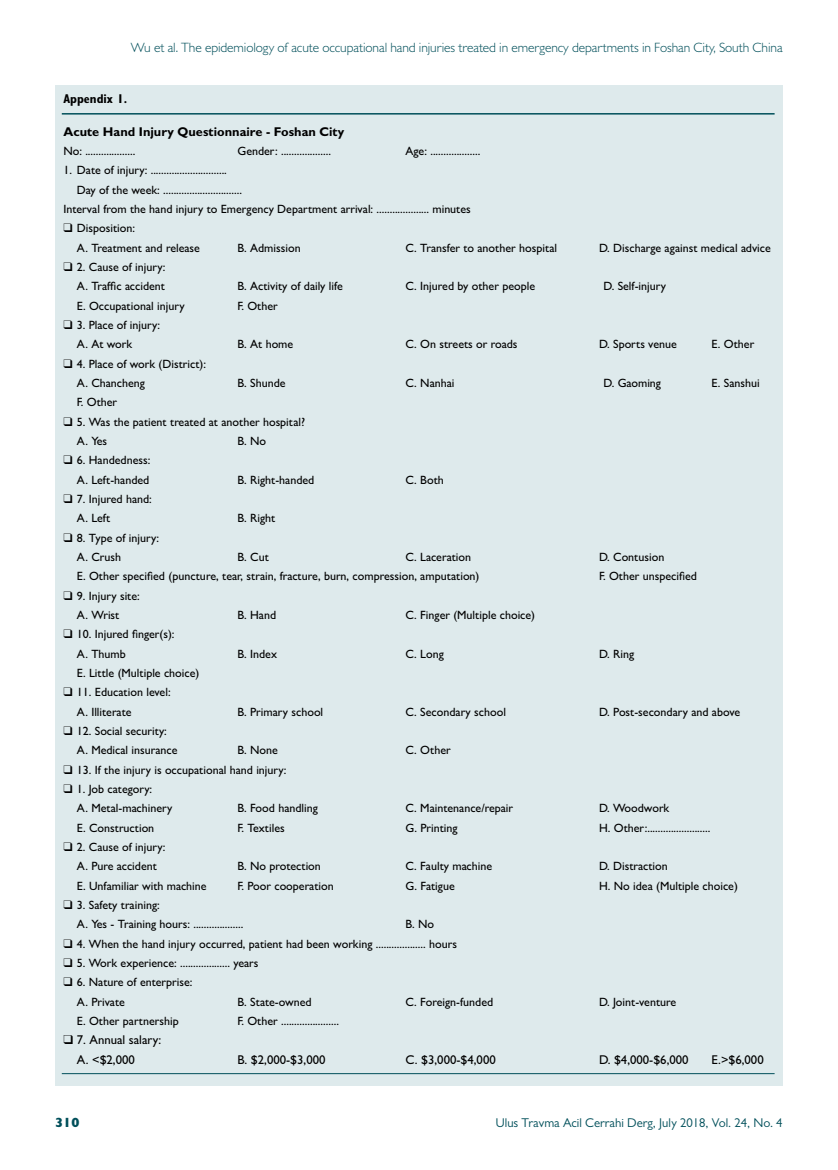
<style>
.page{position:relative;width:838px;height:1170px;background:#fff}
.page>*{position:absolute;margin:0;border:0;box-sizing:border-box;transform-origin:0 0}
.t1{font:300 13.5px "Gill Sans MT Pro";letter-spacing:-.005em;color:#004f5a}
.t2{font:800 13.5px "Gill Sans MT Pro";color:#004f5a}
.t3{font:500 12.75px/19.4px "Gill Sans MT Pro";color:#000}
.t4{font:12.75px "Gill Sans MT Pro";color:#004f5a}
.t5{font:700 12.75px "Gill Sans MT Pro";color:#000}
.t6{font:700 condensed 12.75px "Gill Sans MT Pro";color:#000}
.t7{font:500 12px/19.4px "Gill Sans MT Pro";color:#000}
</style>
<div class="page">
<div style="left:55px;top:85px;width:727px;height:1000px;background:#deeaec"></div>
<hr style="left:62px;top:113px;width:712px;height:1px;background:#004f5a">
<hr style="left:62px;top:1073px;width:712px;height:1px;background:#004f5a">
<p class="t1" style="left:131px;top:39px;width:653px">Wu et al. The epidemiology of acute occupational hand injuries treated in emergency departments in Foshan City, South China</p>
<p class="t6" style="left:63px;top:91px;width:66px">Appendix 1.</p>
<p class="t5" style="left:63px;top:123px;width:282px">Acute Hand Injury Questionnaire - Foshan City</p>
<p class="t7" style="left:63px;top:141px;width:73px">No: ...................</p>
<p class="t7" style="left:237px;top:141px;width:95px">Gender: ...................</p>
<p class="t7" style="left:405px;top:141px;width:76px">Age: ...................</p>
<p class="t7" style="left:63px;top:160px;width:165px">1. Date of injury: .............................</p>
<p class="t7" style="left:77px;top:180px;width:167px">Day of the week: ..............................</p>
<p class="t7" style="left:63px;top:199px;width:409px">Interval from the hand injury to Emergency Department arrival: .................... minutes</p>
<p class="t7" style="left:77px;top:218px;width:125px;text-indent:-14px">❑ Disposition:<br>A. Treatment and release</p>
<p class="t7" style="left:237px;top:238px;width:65px">B. Admission</p>
<p class="t7" style="left:405px;top:238px;width:153px">C. Transfer to another hospital</p>
<p class="t7" style="left:599px;top:238px;width:173px">D. Discharge against medical advice</p>
<p class="t7" style="left:63px;top:257px;width:103px;text-align:right">❑ 2. Cause of injury:<br>A. Traffic accident</p>
<p class="t7" style="left:237px;top:276px;width:107px">B. Activity of daily life</p>
<p class="t7" style="left:405px;top:276px;width:131px">C. Injured by other people</p>
<p class="t7" style="left:603px;top:276px;width:64px">D. Self-injury</p>
<p class="t7" style="left:77px;top:296px;width:109px">E. Occupational injury</p>
<p class="t7" style="left:237px;top:296px;width:42px">F. Other</p>
<p class="t7" style="left:77px;top:315px;width:85px;text-indent:-14px">❑ 3. Place of injury:<br>A. At work</p>
<p class="t7" style="left:237px;top:334px;width:57px">B. At home</p>
<p class="t7" style="left:405px;top:334px;width:113px">C. On streets or roads</p>
<p class="t7" style="left:599px;top:334px;width:79px">D. Sports venue</p>
<p class="t7" style="left:711px;top:334px;width:44px">E. Other</p>
<p class="t7" style="left:77px;top:354px;width:131px;text-indent:-14px">❑ 4. Place of work (District):<br>A. Chancheng</p>
<p class="t7" style="left:237px;top:373px;width:50px">B. Shunde</p>
<p class="t7" style="left:405px;top:373px;width:51px">C. Nanhai</p>
<p class="t7" style="left:603px;top:373px;width:59px">D. Gaoming</p>
<p class="t7" style="left:711px;top:373px;width:50px">E. Sanshui</p>
<p class="t7" style="left:77px;top:392px;width:42px">F. Other</p>
<p class="t7" style="left:77px;top:412px;width:230px;text-indent:-14px">❑ 5. Was the patient treated at another hospital?<br>A. Yes</p>
<p class="t7" style="left:237px;top:431px;width:30px">B. No</p>
<p class="t7" style="left:63px;top:450px;width:88px;text-align:right">❑ 6. Handedness:<br>A. Left-handed</p>
<p class="t7" style="left:77px;top:489px;width:76px;text-indent:-14px">❑ 7. Injured hand:<br>A. Left</p>
<p class="t7" style="left:237px;top:470px;width:78px">B. Right-handed</p>
<p class="t7" style="left:405px;top:470px;width:40px">C. Both</p>
<p class="t7" style="left:237px;top:508px;width:39px">B. Right</p>
<p class="t7" style="left:77px;top:528px;width:84px;text-indent:-14px">❑ 8. Type of injury:<br>A. Crush</p>
<p class="t7" style="left:237px;top:547px;width:33px">B. Cut</p>
<p class="t7" style="left:405px;top:547px;width:67px">C. Laceration</p>
<p class="t7" style="left:599px;top:547px;width:67px">D. Contusion</p>
<p class="t7" style="left:77px;top:566px;width:404px">E. Other specified (puncture, tear, strain, fracture, burn, compression, amputation)</p>
<p class="t7" style="left:599px;top:566px;width:99px">F. Other unspecified</p>
<p class="t7" style="left:63px;top:586px;width:78px;text-align:center">❑ 9. Injury site:<br>A. Wrist</p>
<p class="t7" style="left:237px;top:605px;width:40px">B. Hand</p>
<p class="t7" style="left:405px;top:605px;width:131px">C. Finger (Multiple choice)</p>
<p class="t7" style="left:77px;top:624px;width:99px;text-indent:-14px">❑ 10. Injured finger(s):<br>A. Thumb</p>
<p class="t7" style="left:77px;top:663px;width:124px">E. Little (Multiple choice)</p>
<p class="t7" style="left:77px;top:682px;width:95px;text-indent:-14px">❑ 11. Education level:<br>A. Illiterate</p>
<p class="t7" style="left:237px;top:643px;width:41px">B. Index</p>
<p class="t7" style="left:405px;top:643px;width:40px">C. Long</p>
<p class="t7" style="left:599px;top:643px;width:37px">D. Ring</p>
<p class="t7" style="left:237px;top:701px;width:87px">B. Primary school</p>
<p class="t7" style="left:405px;top:701px;width:102px">C. Secondary school</p>
<p class="t7" style="left:599px;top:701px;width:143px">D. Post-secondary and above</p>
<p class="t7" style="left:77px;top:721px;width:102px;text-indent:-14px">❑ 12. Social security:<br>A. Medical insurance</p>
<p class="t7" style="left:237px;top:740px;width:42px">B. None</p>
<p class="t7" style="left:405px;top:740px;width:47px">C. Other</p>
<p class="t7" style="left:63px;top:759px;width:225px">❑ 13. If the injury is occupational hand injury:</p>
<p class="t7" style="left:77px;top:779px;width:97px;text-indent:-14px">❑ 1. Job category:<br>A. Metal-machinery</p>
<p class="t7" style="left:237px;top:798px;width:82px">B. Food handling</p>
<p class="t7" style="left:405px;top:798px;width:109px">C. Maintenance/repair</p>
<p class="t7" style="left:599px;top:798px;width:72px">D. Woodwork</p>
<p class="t7" style="left:77px;top:817px;width:79px">E. Construction</p>
<p class="t7" style="left:237px;top:817px;width:49px">F. Textiles</p>
<p class="t7" style="left:405px;top:817px;width:54px">G. Printing</p>
<p class="t7" style="left:599px;top:817px;width:113px">H. Other:........................</p>
<p class="t7" style="left:63px;top:837px;width:103px;text-align:center">❑ 2. Cause of injury:<br>A. Pure accident</p>
<p class="t7" style="left:237px;top:856px;width:85px">B. No protection</p>
<p class="t7" style="left:405px;top:856px;width:88px">C. Faulty machine</p>
<p class="t7" style="left:599px;top:856px;width:70px">D. Distraction</p>
<p class="t7" style="left:77px;top:875px;width:131px">E. Unfamiliar with machine</p>
<p class="t7" style="left:237px;top:875px;width:98px">F. Poor cooperation</p>
<p class="t7" style="left:405px;top:875px;width:51px">G. Fatigue</p>
<p class="t7" style="left:599px;top:875px;width:140px">H. No idea (Multiple choice)</p>
<p class="t7" style="left:77px;top:895px;width:168px;text-indent:-14px">❑ 3. Safety training:<br>A. Yes - Training hours: ...................</p>
<p class="t7" style="left:405px;top:914px;width:30px">B. No</p>
<p class="t7" style="left:63px;top:933px;width:395px">❑ 4. When the hand injury occurred, patient had been working ................... hours</p>
<p class="t7" style="left:63px;top:953px;width:197px">❑ 5. Work experience: ................... years</p>
<p class="t7" style="left:77px;top:972px;width:117px;text-indent:-14px">❑ 6. Nature of enterprise:<br>A. Private</p>
<p class="t7" style="left:237px;top:991px;width:76px">B. State-owned</p>
<p class="t7" style="left:405px;top:991px;width:89px">C. Foreign-funded</p>
<p class="t7" style="left:599px;top:991px;width:79px">D. Joint-venture</p>
<p class="t7" style="left:77px;top:1011px;width:103px">E. Other partnership</p>
<p class="t7" style="left:237px;top:1011px;width:103px">F. Other ......................</p>
<p class="t3" style="left:77px;top:1030px;width:86px;text-indent:-14px">❑ 7. Annual salary:<br>A. &lt;$2,000</p>
<p class="t3" style="left:237px;top:1049px;width:90px">B. $2,000-$3,000</p>
<p class="t3" style="left:405px;top:1049px;width:92px">C. $3,000-$4,000</p>
<p class="t3" style="left:599px;top:1049px;width:91px">D. $4,000-$6,000</p>
<p class="t3" style="left:711px;top:1049px;width:54px">E.&gt;$6,000</p>
<p class="t2" style="left:55px;top:1114px;width:26px">310</p>
<p class="t4" style="left:496px;top:1115px;width:288px">Ulus Travma Acil Cerrahi Derg, July 2018, Vol. 24, No. 4</p>
</div>
